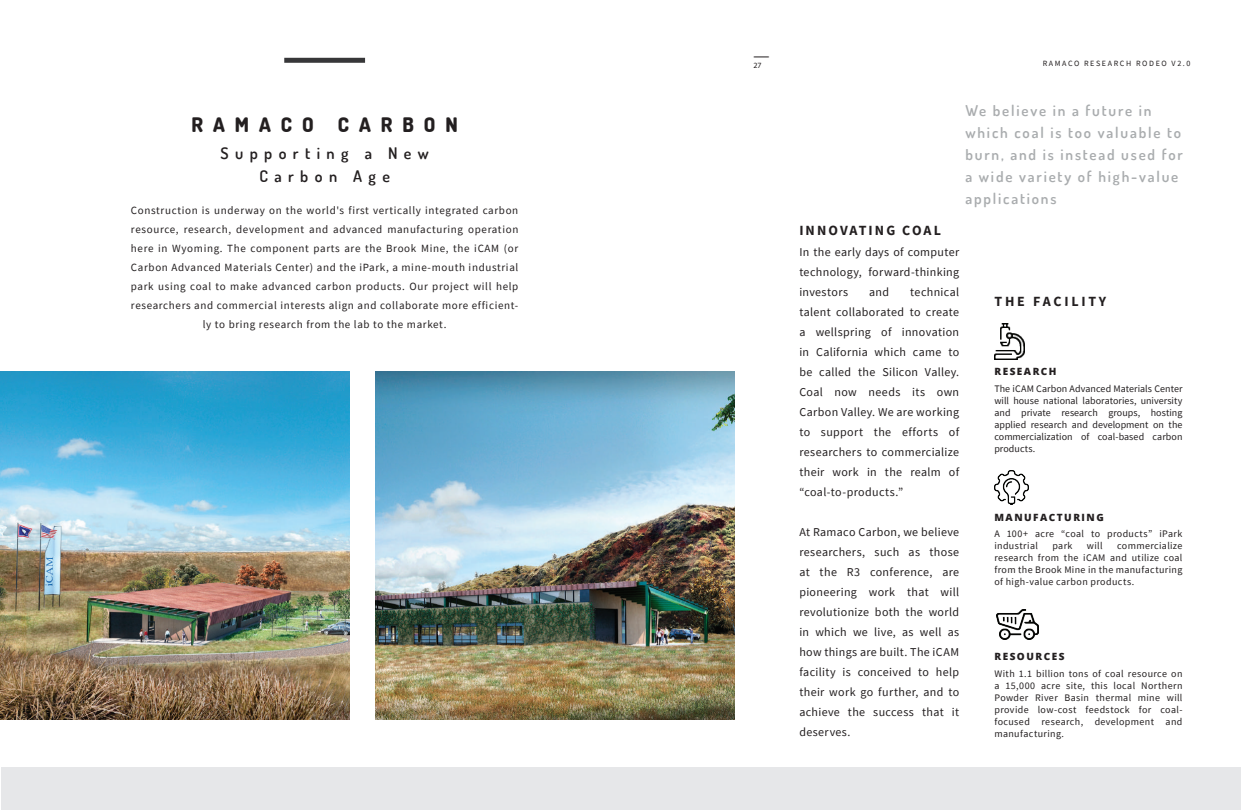
<style>
.page{position:relative;width:1242px;height:810px;background:#fff}
.page>*{position:absolute;margin:0;border:0;box-sizing:border-box;transform-origin:0 0}
.t1{font:800 20px "Dosis";letter-spacing:.5em;color:#231f20}
.t2{font:600 16px/23px "Dosis";letter-spacing:.4em;color:#231f20;text-align:center}
.t3{font:600 15px/22px "Dosis";letter-spacing:.12em;color:#a9acae}
.t4{font:700 14px "Source Sans Pro";letter-spacing:.15em;color:#231f20}
.t5{font:700 14px "Source Sans Pro";letter-spacing:.2em;color:#231f20}
.t6{font:12px/20px "Source Sans Pro";letter-spacing:.03em;color:#231f20;text-align:justify}
.t7{font:11px/19px "Source Sans Pro";letter-spacing:.06em;color:#231f20;text-align:center}
.t8{font:10px/12px "Source Sans Pro";letter-spacing:.035em;color:#231f20;text-align:justify}
.t9{font:800 10px "Open Sans";letter-spacing:.15em;color:#231f20}
.t10{font:8px "Source Sans Pro";letter-spacing:.2em;color:#231f20}
.t11{font:8px "Myriad Pro";color:#231f20}
</style>
<div class="page">
<div style="left:1px;top:768px;width:1240px;height:42px;background:#e6e7e9"></div>
<img style="left:375px;top:372px;width:359px;height:348px">
<img style="left:0;top:372px;width:349px;height:348px">
<img style="left:996px;top:609px;width:42px;height:31px">
<img style="left:994px;top:471px;width:34px;height:34px">
<img style="left:995px;top:323px;width:30px;height:37px">
<div style="left:284px;top:58px;width:81px;height:5px;background:#373739"></div>
<h1 class="t1" style="left:191px;top:112px;width:268px">RAMACO CARBON</h1>
<h2 class="t2" style="left:221px;top:141px;width:210px">Supporting a New<br>Carbon Age</h2>
<p class="t7" style="left:131px;top:201px;width:389px">Construction is underway on the world's first vertically integrated carbon resource, research, development and advanced manufacturing operation here in Wyoming. The component parts are the Brook Mine, the iCAM (or Carbon Advanced Materials Center) and the iPark, a mine-mouth industrial park using coal to make advanced carbon products. Our project will help researchers and commercial interests align and collaborate more efficient&shy;ly to bring research from the lab to the market.</p>
<p class="t11" style="left:753px;top:60px;width:17px"><sup>—</sup>27</p>
<p class="t10" style="left:1043px;top:59px;width:149px">RAMACO RESEARCH RODEO V2.0</p>
<p class="t4" style="left:799px;top:221px;width:143px">INNOVATING COAL</p>
<p class="t3" style="left:965px;top:99px;width:219px">We believe in a future in which coal is too valuable to burn, and is instead used for a wide variety of high-value applications</p>
<p class="t6" style="left:799px;top:242px;width:161px">In the early days of computer technology, forward-thinking investors</p>
<p class="t6" style="left:799px;top:282px;width:161px;text-indent:111px">technical talent collaborated to create a wellspring of innovation in California which came to be called the Silicon Valley.<br>Coal now needs its own Carbon Valley. We are working to support the efforts of researchers to commercialize their work in the realm of “coal-to-products.”</p>
<p class="t6" style="left:799px;top:522px;width:161px">At Ramaco Carbon, we believe researchers, such as those at the R3 conference, are pioneering work that will revolutionize both the world in which we live, as well as how things are built. The iCAM facility is conceived to help their work go further, and to achieve the success that it deserves.</p>
<p class="t6" style="left:869px;top:282px;width:21px">and</p>
<p class="t5" style="left:994px;top:292px;width:113px">THE FACILITY</p>
<p class="t9" style="left:994px;top:364px;width:64px">RESEARCH</p>
<p class="t8" style="left:994px;top:383px;width:190px">The iCAM Carbon Advanced Materials Center will house national laboratories, university and private research groups, hosting applied research and development on the commercialization of coal-based carbon products.</p>
<p class="t9" style="left:994px;top:509px;width:111px">MANUFACTURING</p>
<p class="t8" style="left:994px;top:528px;width:190px">A 100+ acre “coal to products” iPark industrial</p>
<p class="t8" style="left:994px;top:540px;width:190px;text-indent:123px">commercialize research from the iCAM and utilize coal from the Brook Mine in the manufacturing of high-value carbon products.</p>
<p class="t8" style="left:1052px;top:540px;width:22px">park</p>
<p class="t8" style="left:1087px;top:540px;width:17px">will</p>
<p class="t9" style="left:994px;top:649px;width:72px">RESOURCES</p>
<p class="t8" style="left:994px;top:668px;width:190px">With 1.1 billion tons of coal resource on a 15,000 acre site, this local Northern Powder River Basin thermal mine will provide low-cost feedstock for coal&shy;focused research, development and manufacturing.</p>
</div>
